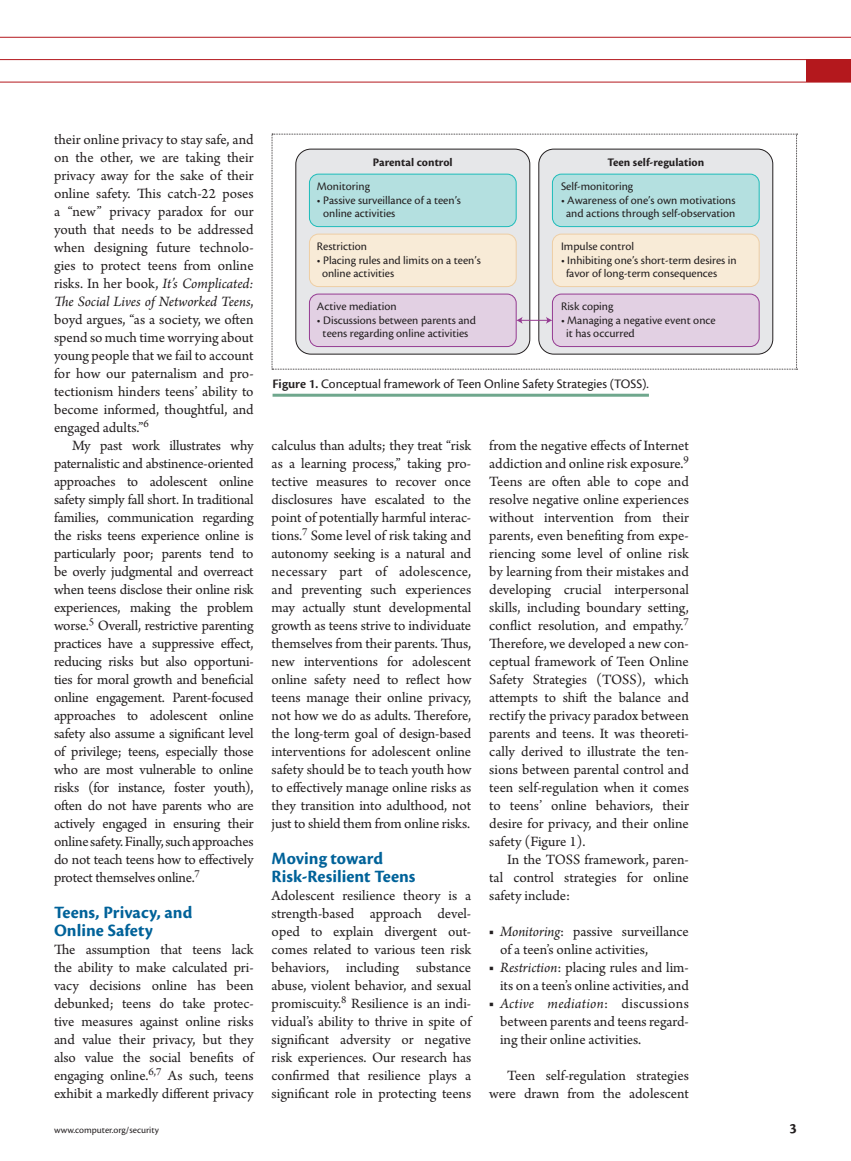
<style>
.page{position:relative;width:851px;height:1161px;background:#fff}
.page>*{position:absolute;margin:0;border:0;box-sizing:border-box;transform-origin:0 0}
.t1{font:700 18px/18px "Cronos Pro";color:#006299}
.t2{font:15px/18px "Arno Pro";letter-spacing:-.005em;color:#231f20;text-align:justify}
.t3{font:700 15px "Cronos Pro";color:#231f20}
.t4{font:13.5px "Cronos Pro";color:#231f20}
.t5{font:12px/13.5px "Cronos Pro";color:#231f20}
.t6{font:700 12px "Cronos Pro";letter-spacing:.005em;color:#231f20}
.t7{font:9.75px "Cronos Pro";color:#231f20}
.s1{font-style:italic}
.s2{font-weight:600}
</style>
<div class="page">
<svg style="left:272px;top:134px;width:525px;height:236px"></svg>
<hr style="left:272px;top:394px;width:377px;height:3px;background:#6fa78d">
<hr style="left:0;top:37px;width:850px;height:1px;background:#b4181d">
<hr style="left:0;top:59px;width:850px;height:1px;background:#b4181d">
<hr style="left:0;top:82px;width:850px;height:1px;background:#b4181d">
<div style="left:806px;top:60px;width:44px;height:22px;background:#b4181d"></div>
<p class="t2" style="left:54px;top:131px;width:201px">their online privacy to stay safe, and on the other, we are taking their privacy away for the sake of their online safety. This catch-22 poses a “new” privacy paradox for our youth that needs to be addressed when designing future technolo&shy;gies to protect teens from online risks. In her book, <span class="s1">It’s Complicated:<br>The Social Lives of Networked Teens</span>, boyd argues, “as a society, we often spend so much time worrying about young people that we fail to account for how our paternalism and pro&shy;tectionism hinders teens’ ability to become informed, thoughtful, and engaged adults.”<sup>6</sup></p>
<p class="t2" style="left:54px;top:437px;width:201px;text-indent:18px">My past work illustrates why paternalistic and abstinence-oriented approaches to adolescent online safety simply fall short. In traditional families, communication regarding the risks teens experience online is particularly poor; parents tend to be overly judgmental and overreact when teens disclose their online risk experiences, making the problem worse.<sup>5</sup> Overall, restrictive parenting practices have a suppressive effect, reducing risks but also opportuni&shy;ties for moral growth and beneficial online engagement. Parent-focused approaches to adolescent online safety also assume a significant level of privilege; teens, especially those who are most vulnerable to online risks (for instance, foster youth), often do not have parents who are actively engaged in ensuring their online safety. Finally, such approaches do not teach teens how to effectively protect themselves online.<sup>7</sup></p>
<p class="t1" style="left:54px;top:904px;width:140px">Teens, Privacy, and<br>Online Safety</p>
<p class="t2" style="left:54px;top:941px;width:201px">The assumption that teens lack the ability to make calculated pri&shy;vacy decisions online has been debunked; teens do take protec&shy;tive measures against online risks and value their privacy, but they also value the social benefits of engaging online.<sup>6,7</sup> As such, teens exhibit a markedly different privacy</p>
<p class="t6" style="left:373px;top:155px;width:81px">Parental control</p>
<p class="t5" style="left:317px;top:180px;width:55px">Monitoring</p>
<p class="t5" style="left:323px;top:193px;width:139px;text-indent:-6px">• Passive surveillance of a teen’s online activities</p>
<p class="t5" style="left:317px;top:240px;width:52px">Restriction</p>
<p class="t5" style="left:322px;top:253px;width:160px;text-indent:-5px">• Placing rules and limits on a teen’s online activities</p>
<p class="t5" style="left:317px;top:300px;width:81px">Active mediation</p>
<p class="t5" style="left:317px;top:313px;width:160px;text-align:center">• Discussions between parents and teens regarding online activities</p>
<p class="t6" style="left:607px;top:155px;width:98px">Teen self-regulation</p>
<p class="t5" style="left:561px;top:180px;width:74px">Self-monitoring</p>
<p class="t5" style="left:561px;top:193px;width:176px;text-align:center">• Awareness of one’s own motivations and actions through self-observation</p>
<p class="t5" style="left:561px;top:240px;width:75px">Impulse control</p>
<p class="t5" style="left:566px;top:253px;width:172px;text-indent:-5px">• Inhibiting one’s short-term desires in favor of long-term consequences</p>
<p class="t5" style="left:561px;top:300px;width:54px">Risk coping</p>
<p class="t5" style="left:566px;top:313px;width:151px;text-indent:-5px">• Managing a negative event once it has occurred</p>
<p class="t4" style="left:272px;top:376px;width:378px"><span class="s2">Figure 1.</span> Conceptual framework of Teen Online Safety Strategies (TOSS).</p>
<p class="t2" style="left:271px;top:437px;width:201px">calculus than adults; they treat “risk as a learning process,” taking pro&shy;tective measures to recover once disclosures have escalated to the point of potentially harmful interac&shy;tions.<sup>7</sup> Some level of risk taking and autonomy seeking is a natural and necessary part of adolescence, and preventing such experiences may actually stunt developmental growth as teens strive to individuate themselves from their parents. Thus, new interventions for adolescent online safety need to reflect how teens manage their online privacy, not how we do as adults. Therefore, the long-term goal of design-based interventions for adolescent online safety should be to teach youth how to effectively manage online risks as they transition into adulthood, not just to shield them from online risks.</p>
<p class="t1" style="left:272px;top:850px;width:145px">Moving toward<br>Risk-Resilient Teens</p>
<p class="t2" style="left:272px;top:887px;width:201px">Adolescent resilience theory is a strength-based approach devel&shy;oped to explain divergent out&shy;comes related to various teen risk behaviors, including substance abuse, violent behavior, and sexual promiscuity.<sup>8</sup> Resilience is an indi&shy;vidual’s ability to thrive in spite of significant adversity or negative risk experiences. Our research has confirmed that resilience plays a significant role in protecting teens</p>
<p class="t2" style="left:489px;top:437px;width:201px">from the negative effects of Internet addiction and online risk exposure.<sup>9<br></sup>Teens are often able to cope and resolve negative online experiences without intervention from their parents, even benefiting from expe&shy;riencing some level of online risk by learning from their mistakes and developing crucial interpersonal skills, including boundary setting, conflict resolution, and empathy.<sup>7<br></sup>Therefore, we developed a new con&shy;ceptual framework of Teen Online Safety Strategies (TOSS), which attempts to shift the balance and rectify the privacy paradox between parents and teens. It was theoreti&shy;cally derived to illustrate the ten&shy;sions between parental control and teen self-regulation when it comes to teens’ online behaviors, their desire for privacy, and their online safety (Figure 1).</p>
<p class="t2" style="left:489px;top:851px;width:201px;text-indent:18px">In the TOSS framework, paren&shy;tal control strategies for online safety include:</p>
<p class="t2" style="left:500px;top:923px;width:190px;text-indent:-11px">■ <span class="s1">Monitoring</span>: passive surveillance of a teen’s online activities,</p>
<p class="t2" style="left:489px;top:959px;width:201px;text-align:right">■ <span class="s1">Restriction</span>: placing rules and lim&shy;its on a teen’s online activities, and</p>
<p class="t2" style="left:500px;top:995px;width:190px;text-indent:-11px">■ <span class="s1">Active mediation</span>: discussions between parents and teens regard&shy;ing their online activities.</p>
<p class="t2" style="left:489px;top:1067px;width:201px;text-align:right">Teen self-regulation strategies were drawn from the adolescent</p>
<p class="t7" style="left:54px;top:1125px;width:106px">www.computer.org/security</p>
<p class="t3" style="left:789px;top:1120px;width:9px">3</p>
</div>
